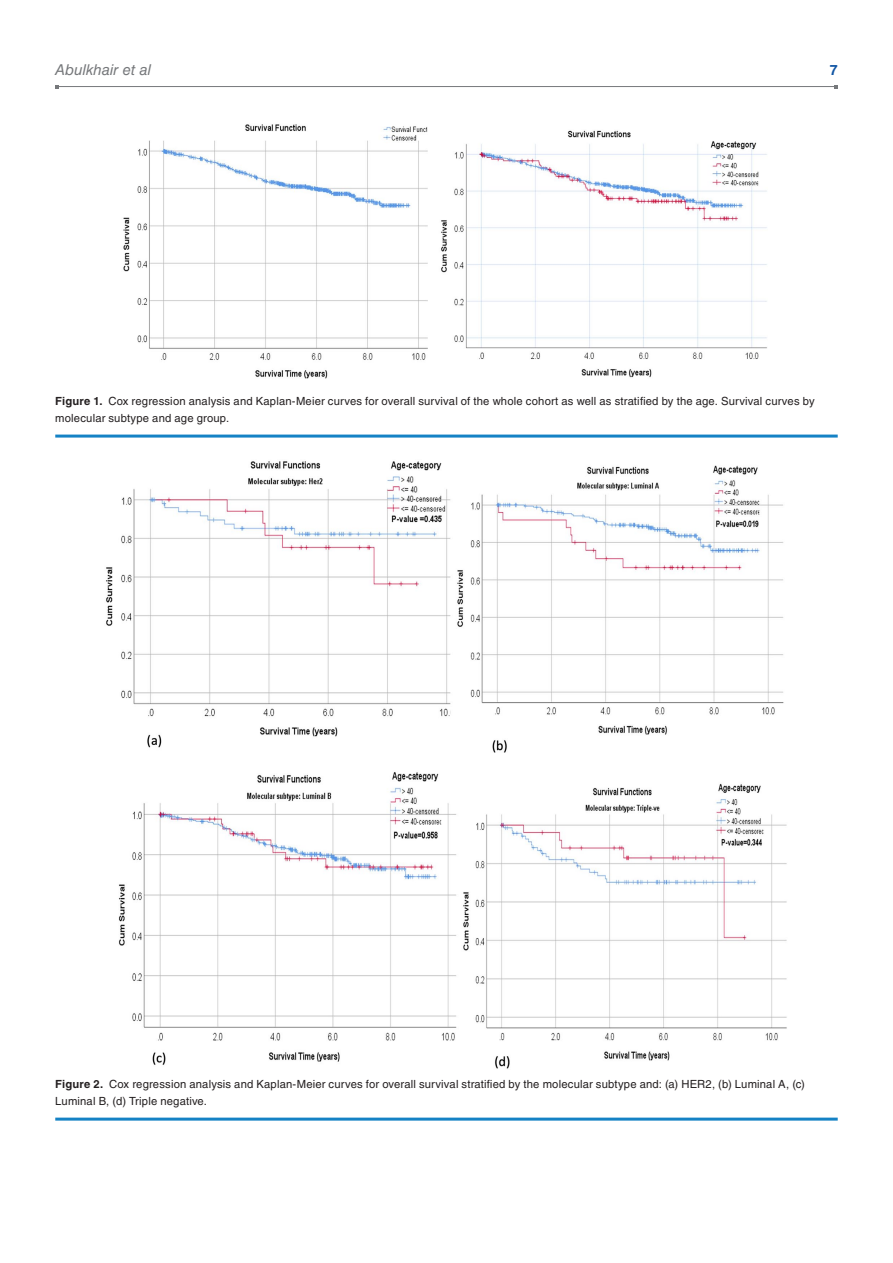
<style>
.page{position:relative;width:893px;height:1263px;background:#fff}
.page>*{position:absolute;margin:0;border:0;box-sizing:border-box;transform-origin:0 0}
.t1{font:italic 15px "Helvetica LT Std";color:#76787b}
.t2{font:700 14.25px "Helvetica LT Std";color:#1055a4}
.t3{font:11.25px/16.5px "Helvetica LT Std";letter-spacing:.015em;color:#231f20}
.s1{font-weight:700}
</style>
<div class="page">
<hr style="left:57px;top:86px;width:779px;height:1px;background:#76787b">
<hr style="left:55px;top:435px;width:783px;height:3px;background:#1582c5">
<img style="left:123px;top:124px;width:644px;height:255px">
<hr style="left:55px;top:1117px;width:783px;height:3px;background:#1582c5">
<img style="left:106px;top:461px;width:681px;height:608px">
<h1 class="t1" style="left:55px;top:61px;width:97px">Abulkhair et al</h1>
<p class="t2" style="left:830px;top:61px;width:9px">7</p>
<p class="t3" style="left:55px;top:393px;width:761px"><span class="s1">Figure 1.</span> Cox regression analysis and Kaplan-Meier curves for overall survival of the whole cohort as well as stratified by the age. Survival curves by molecular subtype and age group.</p>
<p class="t3" style="left:55px;top:1076px;width:751px"><span class="s1">Figure 2.</span> Cox regression analysis and Kaplan-Meier curves for overall survival stratified by the molecular subtype and: (a) HER2, (b) Luminal A, (c)<br>Luminal B, (d) Triple negative.</p>
</div>
